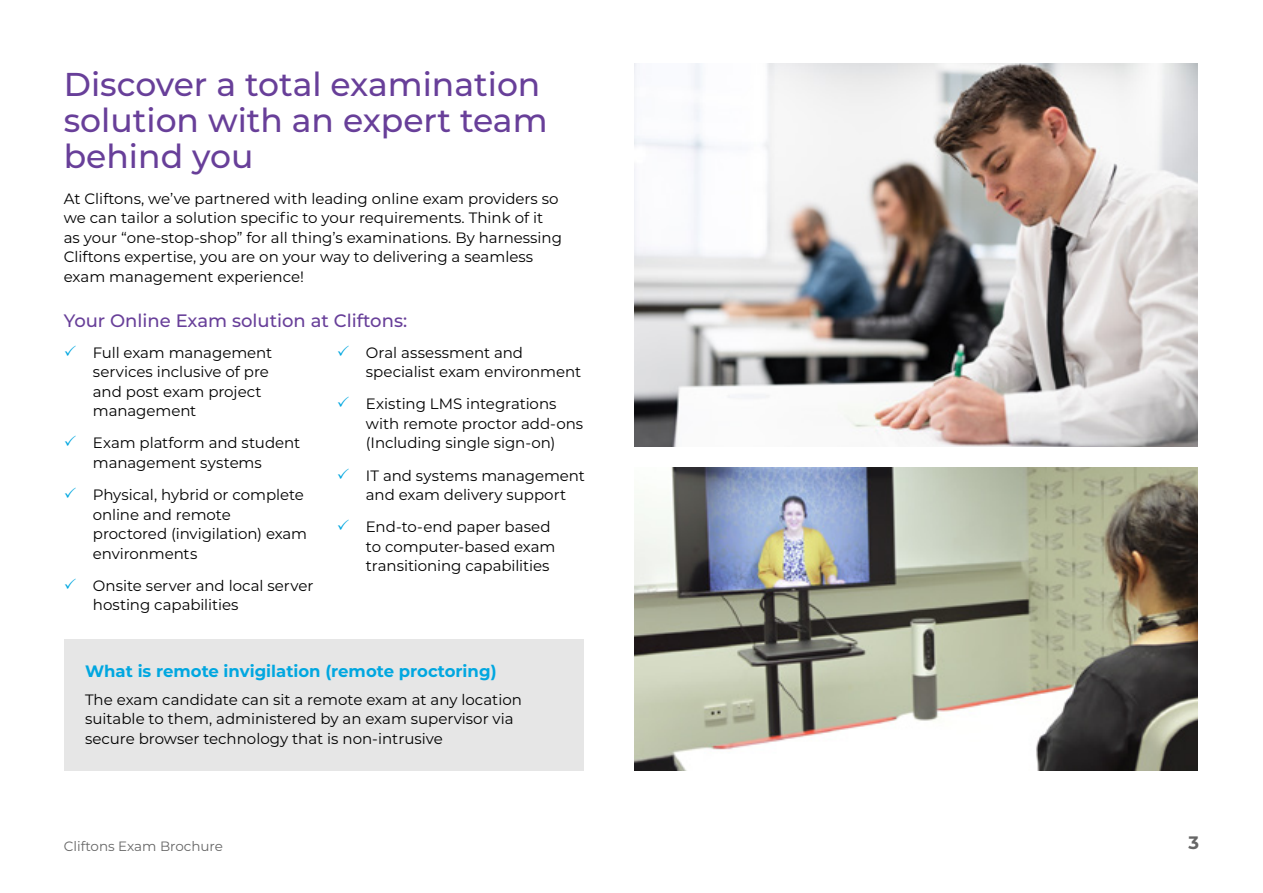
<style>
.page{position:relative;width:1263px;height:893px;background:#fff}
.page>*{position:absolute;margin:0;border:0;box-sizing:border-box;transform-origin:0 0}
.t1{font:500 33px/36px "Montserrat";color:#683f99}
.t2{font:500 18px "Montserrat";color:#683f99}
.t3{font:700 18px "Montserrat";color:#666}
.t4{font:700 16.5px "Montserrat";color:#01a7e0}
.t5{font:15px/19.5px "Montserrat";color:#000}
.t6{font:13.5px "Montserrat";color:#666}
</style>
<div class="page">
<div style="left:64px;top:639px;width:519px;height:132px;background:#e6e6e6"></div>
<img style="left:634px;top:468px;width:564px;height:303px">
<img style="left:634px;top:64px;width:564px;height:382px">
<h1 class="t1" style="left:64px;top:65px;width:485px">Discover a total examination solution with an expert team behind you</h1>
<p class="t5" style="left:64px;top:188px;width:500px">At Cliftons, we’ve partnered with leading online exam providers so we can tailor a solution specific to your requirements. Think of it as your “one-stop-shop” for all thing’s examinations. By harnessing Cliftons expertise, you are on your way to delivering a seamless exam management experience!</p>
<p class="t2" style="left:64px;top:308px;width:345px">Your Online Exam solution at Cliftons:</p>
<p class="t5" style="left:93px;top:342px;width:181px">Full exam management services inclusive of pre and post exam project management</p>
<p class="t5" style="left:93px;top:433px;width:209px">Exam platform and student management systems</p>
<p class="t5" style="left:93px;top:485px;width:216px">Physical, hybrid or complete online and remote proctored (invigilation) exam environments</p>
<p class="t5" style="left:93px;top:575px;width:222px">Onsite server and local server hosting capabilities</p>
<p class="t5" style="left:366px;top:342px;width:217px">Oral assessment and specialist exam environment</p>
<p class="t5" style="left:366px;top:394px;width:219px">Existing LMS integrations with remote proctor add-ons (Including single sign-on)</p>
<p class="t5" style="left:366px;top:465px;width:220px">IT and systems management and exam delivery support</p>
<p class="t5" style="left:366px;top:517px;width:191px">End-to-end paper based to computer-based exam transitioning capabilities</p>
<p class="t4" style="left:85px;top:659px;width:413px">What is remote invigilation (remote proctoring)</p>
<p class="t5" style="left:85px;top:689px;width:438px">The exam candidate can sit a remote exam at any location suitable to them, administered by an exam supervisor via secure browser technology that is non-intrusive</p>
<p class="t6" style="left:64px;top:837px;width:161px">Cliftons Exam Brochure</p>
<p class="t3" style="left:1188px;top:830px;width:12px">3</p>
</div>
